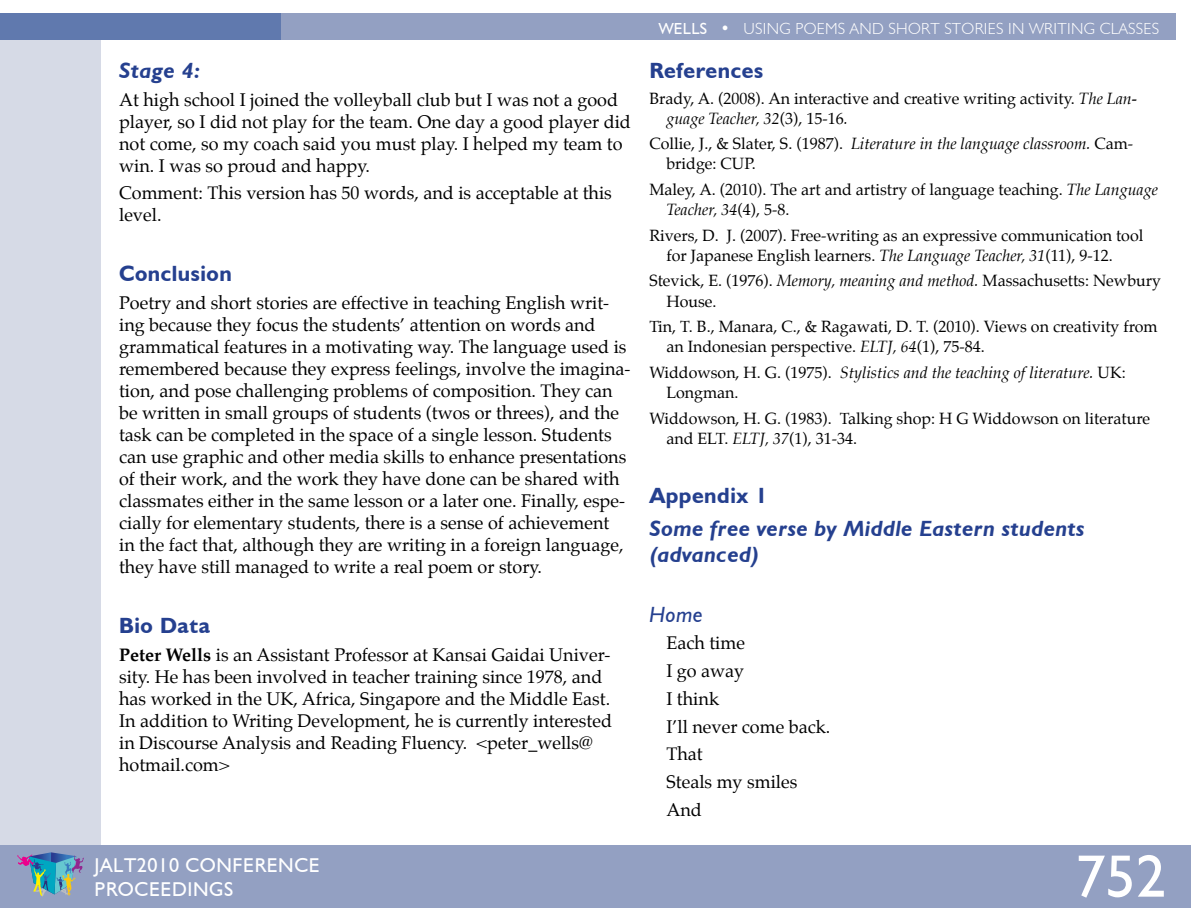
<style>
.page{position:relative;width:1191px;height:908px;background:#fff}
.page>*{position:absolute;margin:0;border:0;box-sizing:border-box;transform-origin:0 0}
.t1{font:60px "Humanist 521 BT";color:#fff}
.t2{font:italic 700 22px/26.4px "Humanist 521 BT";letter-spacing:.025em;color:#25408f}
.t3{font:700 22px "Humanist 521 BT";letter-spacing:.025em;color:#25408f}
.t4{font:italic 22px "Humanist 521 BT";color:#25408f}
.t5{font:20px/24px "Humanist 521 BT";letter-spacing:.03em;color:#fff}
.t6{font:18px/22px "Palatino";color:#000}
.t7{font:16px/20px "Palatino";color:#000}
.t8{font:italic 16px/20px "Palatino";color:#000}
.t9{font:300 16px "Humanist 521 BT";letter-spacing:.02em;color:#fff}
.s1{font-weight:700}
.s2{font-weight:400}
.s3{font-style:italic}
.s4{font-style:normal}
</style>
<div class="page">
<div style="left:0;top:14px;width:101px;height:888px;background:#d6dae6"></div>
<div style="left:0;top:845px;width:1191px;height:62px;background:#93a0c2"></div>
<div style="left:0;top:13px;width:281px;height:27px;background:#6079ae"></div>
<div style="left:281px;top:13px;width:895px;height:27px;background:#93a0c2"></div>
<svg style="left:17px;top:852px;width:67px;height:44px"></svg>
<p class="t2" style="left:119px;top:57px;width:83px">Stage 4:</p>
<p class="t6" style="left:119px;top:88px;width:513px">At high school I joined the volleyball club but I was not a good player, so I did not play for the team. One day a good player did not come, so my coach said you must play. I helped my team to win. I was so proud and happy.</p>
<p class="t6" style="left:119px;top:182px;width:494px">Comment: This version has 50 words, and is acceptable at this level.</p>
<p class="t3" style="left:119px;top:260px;width:114px">Conclusion</p>
<p class="t6" style="left:119px;top:291px;width:513px">Poetry and short stories are effective in teaching English writ&shy;ing because they focus the students’ attention on words and grammatical features in a motivating way. The language used is remembered because they express feelings, involve the imagina&shy;tion, and pose challenging problems of composition. They can be written in small groups of students (twos or threes), and the task can be completed in the space of a single lesson. Students can use graphic and other media skills to enhance presentations of their work, and the work they have done can be shared with classmates either in the same lesson or a later one. Finally, espe&shy;cially for elementary students, there is a sense of achievement<br>in the fact that, although they are writing in a foreign language, they have still managed to write a real poem or story.</p>
<p class="t3" style="left:119px;top:611px;width:92px">Bio Data</p>
<p class="t6" style="left:119px;top:643px;width:494px"><span class="s1">Peter Wells</span> is an Assistant Professor at Kansai Gaidai Univer&shy;sity. He has been involved in teacher training since 1978, and has worked in the UK, Africa, Singapore and the Middle East.<br>In addition to Writing Development, he is currently interested in Discourse Analysis and Reading Fluency. &lt;peter_wells@ hotmail.com&gt;</p>
<p class="t5" style="left:95px;top:851px;width:224px">JALT2010 CONFERENCE<br>PROCEEDINGS</p>
<p class="t9" style="left:658px;top:19px;width:502px"><span class="s2">Wells</span> • USING POEMS AND SHORT STORIES IN WRITING CLASSES</p>
<p class="t3" style="left:649px;top:57px;width:115px">References</p>
<p class="t7" style="left:666px;top:88px;width:472px;text-indent:-17px">Brady, A. (2008). An interactive and creative writing activity. <span class="s3">The Lan&shy;guage Teacher, 32</span>(3), 15-16<span class="s3">.</span></p>
<p class="t7" style="left:666px;top:134px;width:468px;text-indent:-17px">Collie, J., &amp; Slater, S. (1987). <span class="s3">Literature in the language classroom.</span> Cam&shy;bridge: CUP.</p>
<p class="t7" style="left:666px;top:179px;width:493px;text-indent:-17px">Maley, A. (2010). The art and artistry of language teaching. <span class="s3">The Language<br>Teacher, 34</span>(4), 5-8.</p>
<p class="t7" style="left:666px;top:225px;width:478px;text-indent:-17px">Rivers, D. J. (2007). Free-writing as an expressive communication tool for Japanese English learners. <span class="s3">The Language Teacher, 31</span>(11), 9-12.</p>
<p class="t7" style="left:666px;top:271px;width:496px;text-indent:-17px">Stevick, E. (1976). <span class="s3">Memory, meaning and method.</span> Massachusetts: Newbury<br>House.</p>
<p class="t7" style="left:666px;top:316px;width:493px;text-indent:-17px">Tin, T. B., Manara, C., &amp; Ragawati, D. T. (2010). Views on creativity from an Indonesian perspective. <span class="s3">ELTJ, 64</span>(1), 75-84.</p>
<p class="t8" style="left:666px;top:362px;width:461px;text-indent:-17px"><span class="s4">Widdowson, H. G. (1975).</span> Stylistics and the teaching of literature. <span class="s4">UK:<br>Longman.</span></p>
<p class="t7" style="left:666px;top:408px;width:485px;text-indent:-17px">Widdowson, H. G. (1983). Talking shop: H G Widdowson on literature and ELT. <span class="s3">ELTJ, 37</span>(1), 31-34.</p>
<p class="t3" style="left:649px;top:482px;width:120px">Appendix 1</p>
<p class="t2" style="left:649px;top:514px;width:437px">Some free verse by Middle Eastern students (advanced)</p>
<p class="t4" style="left:649px;top:600px;width:55px">Home</p>
<p class="t6" style="left:666px;top:629px;width:165px;line-height:27.6px">Each time<br>I go away<br>I think<br>I’ll never come back.<br>That<br>Steals my smiles<br>And</p>
<h1 class="t1" style="left:1075px;top:838px;width:92px">752</h1>
</div>
